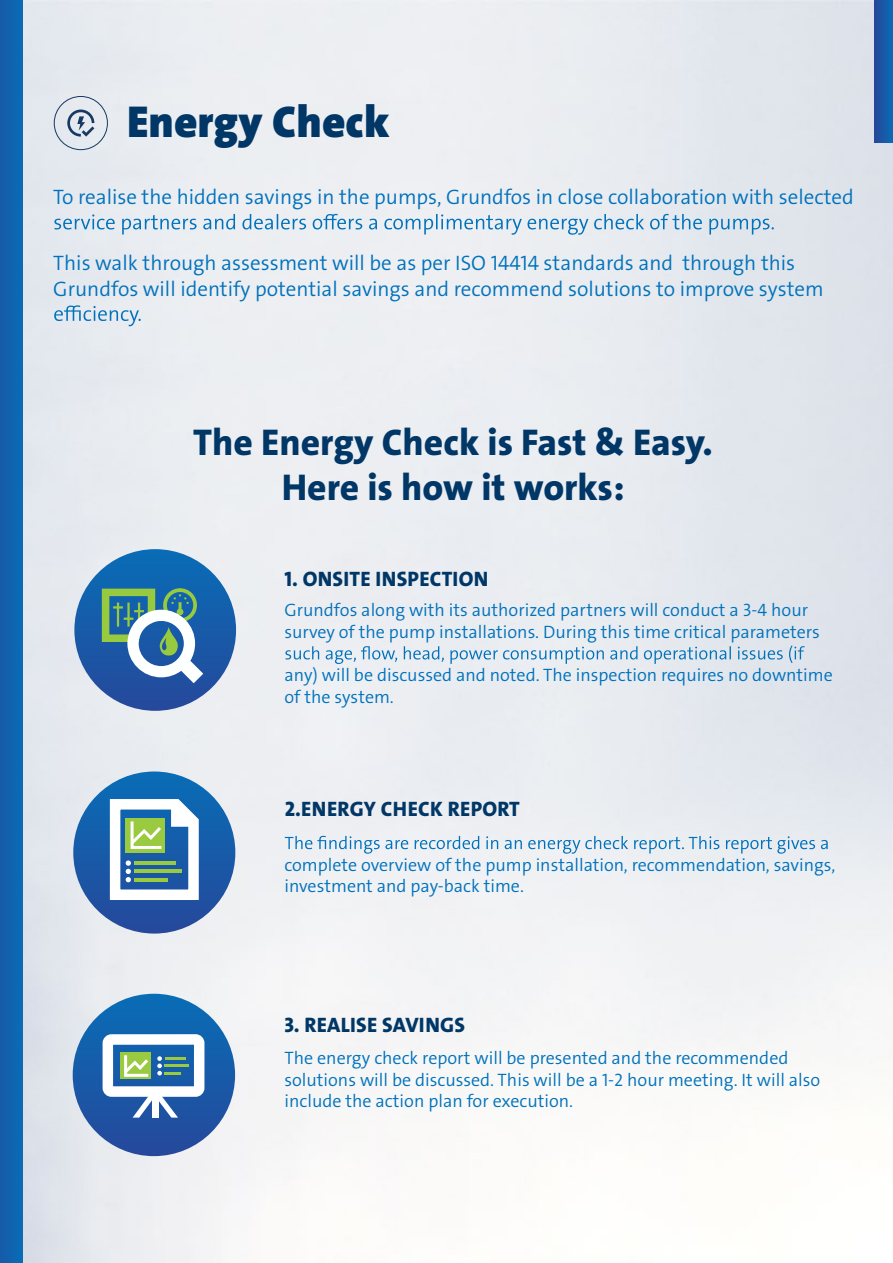
<style>
.page{position:relative;width:893px;height:1263px;background:#fff}
.page>*{position:absolute;margin:0;border:0;box-sizing:border-box;transform-origin:0 0}
.t1{font:45px "Grundfos The Sans V2 OT 9 BL";color:#003767}
.t2{font:37.5px/45px "Grundfos The Sans V2 OT 8 XB";color:#003767;text-align:center}
.t3{font:21px/25.2px "Grundfos The Sans V2 OT 4 SL";color:#0072bc}
.t4{font:21px "Grundfos The Sans V2 OT 8 XB";letter-spacing:.015em;color:#003767}
.t5{font:18px/21.6px "Grundfos The Sans V2 OT 4 SL";color:#0072bc}
</style>
<div class="page">
<img style="left:22px;top:1px;width:871px;height:1262px">
<svg style="left:54px;top:214px;width:720px;height:21px;background:#c2d7e7"></svg>
<svg style="left:54px;top:305px;width:87px;height:21px;background:#bcd3e6"></svg>
<div style="left:74px;top:549px;width:162px;height:162px;background:linear-gradient(to bottom,#096db6,#2a4c9d);border-radius:81px"></div>
<svg style="left:102px;top:588px;width:101px;height:95px"></svg>
<svg style="left:285px;top:645px;width:520px;height:19px;background:#c5d8e8"></svg>
<div style="left:73px;top:771px;width:162px;height:162px;background:linear-gradient(to bottom,#0f71b8,#24489b);border-radius:81px"></div>
<svg style="left:105px;top:794px;width:103px;height:111px"></svg>
<svg style="left:285px;top:836px;width:543px;height:18px"></svg>
<div style="left:73px;top:994px;width:162px;height:162px;background:linear-gradient(to bottom,#086db6,#27499c);border-radius:81px"></div>
<div style="left:121px;top:1052px;width:30px;height:27px;background:#99ca40"></div>
<svg style="left:124px;top:1055px;width:25px;height:22px"></svg>
<hr style="left:165px;top:1057px;width:21px;height:3px;background:#99ca40">
<hr style="left:165px;top:1064px;width:24px;height:3px;background:#99ca40">
<svg style="left:157px;top:1056px;width:24px;height:19px"></svg>
<div style="left:103px;top:1034px;width:101px;height:63px;border:10px solid #fff;border-radius:4px"></div>
<svg style="left:133px;top:1090px;width:45px;height:27px"></svg>
<div style="left:152px;top:1094px;width:6px;height:23px;background:#fff"></div>
<svg style="left:54px;top:96px;width:54px;height:54px;background:#c8d0db"></svg>
<svg style="left:875px;top:0;width:18px;height:143px;background:#1759a7"></svg>
<svg style="left:876px;top:143px;width:1px;height:1120px"></svg>
<div style="left:0;top:0;width:22px;height:1263px;background:#1063ae"></div>
<h1 class="t1" style="left:127px;top:93px;width:264px">Energy Check</h1>
<p class="t3" style="left:53px;top:185px;width:802px">To realise the hidden savings in the pumps, Grundfos in close collaboration with selected</p>
<p class="t3" style="left:53px;top:251px;width:772px">This walk through assessment will be as per ISO 14414 standards and through this<br>Grundfos will identify potential savings and recommend solutions to improve system</p>
<h2 class="t2" style="left:193px;top:420px;width:521px">The Energy Check is Fast &amp; Easy.<br>Here is how it works:</h2>
<p class="t4" style="left:285px;top:566px;width:205px">1. ONSITE INSPECTION</p>
<p class="t5" style="left:284px;top:599px;width:537px">Grundfos along with its authorized partners will conduct a 3-4 hour survey of the pump installations. During this time critical parameters</p>
<p class="t5" style="left:284px;top:664px;width:550px">any) will be discussed and noted. The inspection requires no downtime of the system.</p>
<p class="t4" style="left:285px;top:796px;width:237px">2.ENERGY CHECK REPORT</p>
<p class="t5" style="left:284px;top:854px;width:552px">complete overview of the pump installation, recommendation, savings, investment and pay-back time.</p>
<p class="t4" style="left:285px;top:1011px;width:182px">3. REALISE SAVINGS</p>
<p class="t5" style="left:284px;top:1047px;width:537px">The energy check report will be presented and the recommended solutions will be discussed. This will be a 1-2 hour meeting. It will also include the action plan for execution.</p>
</div>
